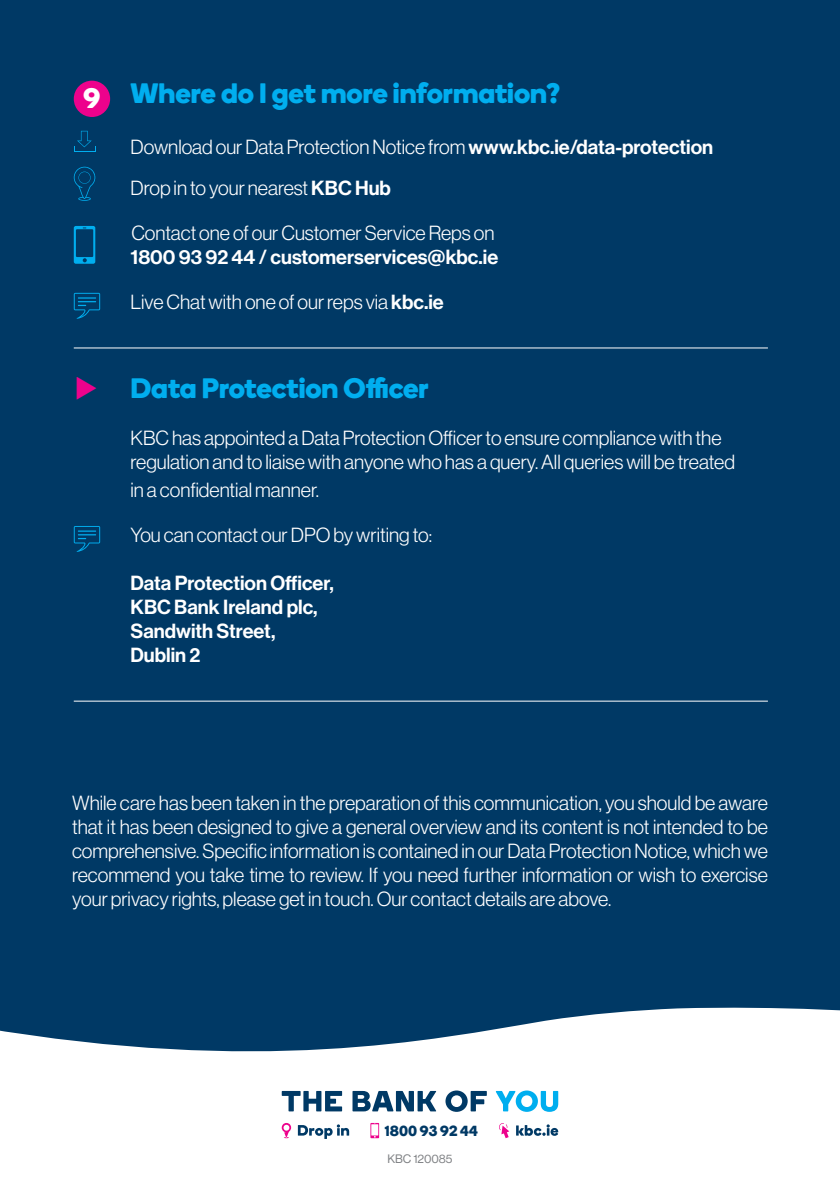
<style>
.page{position:relative;width:840px;height:1191px;background:#fff}
.page>*{position:absolute;margin:0;border:0;box-sizing:border-box;transform-origin:0 0}
.t1{font:700 28px "Boing";color:#00aeef}
.t2{font:700 28px "Boing";color:#fff}
.t3{font:20px/24px "N Haas Grotesk DS Std 45 Lt";color:#fff}
.t4{font:20px/24px "N Haas Grotesk DS Std 65 Md";color:#fff}
.t5{font:700 14.6px "Boing";color:#003965}
.Headings{font:12px "N Haas Grotesk DS Std 55 Rg";color:#808285}
.s1{font-family:"N Haas Grotesk DS Std 65 Md"}
.s2{color:#ed028c}
</style>
<div class="page">
<hr style="left:839px;top:0;width:1px;height:1191px;background:#003965">
<div style="left:0;top:0;width:839px;height:1052px;background:#003965"></div>
<hr style="left:74px;top:347px;width:693px;height:1px;background:#fff">
<hr style="left:74px;top:700px;width:693px;height:1px;background:#fff">
<div style="left:74px;top:81px;width:36px;height:36px;background:#ed028c;border-radius:50%"></div>
<svg style="left:74px;top:226px;width:21px;height:38px"></svg>
<svg style="left:74px;top:293px;width:26px;height:26px"></svg>
<svg style="left:74px;top:526px;width:26px;height:26px"></svg>
<svg style="left:74px;top:167px;width:21px;height:34px"></svg>
<svg style="left:281px;top:1091px;width:61px;height:20px"></svg>
<svg style="left:352px;top:1091px;width:84px;height:20px"></svg>
<svg style="left:445px;top:1090px;width:41px;height:21px"></svg>
<svg style="left:495px;top:1090px;width:63px;height:21px"></svg>
<svg style="left:370px;top:1123px;width:9px;height:15px"></svg>
<svg style="left:281px;top:1123px;width:10px;height:15px"></svg>
<svg style="left:499px;top:1123px;width:10px;height:15px"></svg>
<svg style="left:298px;top:1124px;width:51px;height:15px"></svg>
<svg style="left:516px;top:1124px;width:42px;height:11px"></svg>
<svg style="left:74px;top:131px;width:22px;height:21px"></svg>
<p class="t2" style="left:83px;top:78px;width:19px">9</p>
<p class="t1" style="left:130px;top:73px;width:431px">Where do I get more information?</p>
<p class="t3" style="left:130px;top:135px;width:584px">Download our Data Protection Notice from <span class="s1">www.kbc.ie/data-protection</span></p>
<p class="t3" style="left:130px;top:176px;width:262px">Drop in to your nearest <span class="s1">KBC Hub</span></p>
<p class="t3" style="left:130px;top:221px;width:369px">Contact one of our Customer Service Reps on<br><span class="s1">1800 93 92 44 / customerservices@kbc.ie</span></p>
<p class="t3" style="left:130px;top:290px;width:314px">Live Chat with one of our reps via <span class="s1">kbc.ie</span></p>
<p class="t1" style="left:74px;top:368px;width:356px"><span class="s2">▶</span> Data Protection Officer</p>
<p class="t3" style="left:130px;top:426px;width:605px">KBC has appointed a Data Protection Officer to ensure compliance with the regulation and to liaise with anyone who has a query. All queries will be treated</p>
<p class="t3" style="left:130px;top:478px;width:190px">in a confidential manner.</p>
<p class="t3" style="left:130px;top:523px;width:303px">You can contact our DPO by writing to:</p>
<p class="t4" style="left:130px;top:571px;width:204px">Data Protection Officer,<br>KBC Bank Ireland plc,<br>Sandwith Street,<br>Dublin 2</p>
<p class="t3" style="left:72px;top:791px;width:697px;text-align:justify">While care has been taken in the preparation of this communication, you should be aware that it has been designed to give a general overview and its content is not intended to be comprehensive. Specific information is contained in our Data Protection Notice, which we recommend you take time to review. If you need further information or wish to exercise your privacy rights, please get in touch. Our contact details are above.</p>
<p class="t5" style="left:384px;top:1120px;width:94px">1800 93 92 44</p>
<p class="Headings" style="left:387px;top:1151px;width:67px">KBC 120085</p>
</div>
